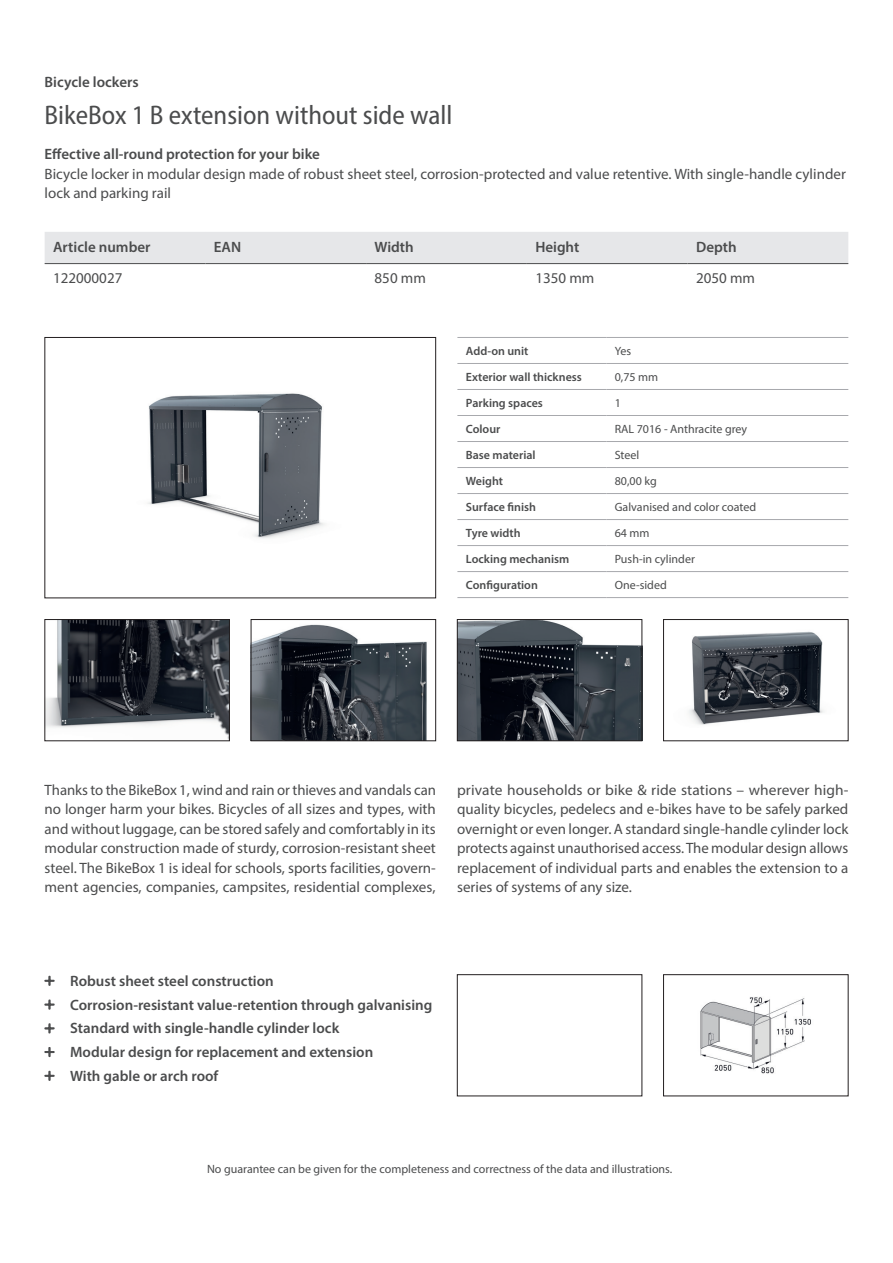
<style>
.page{position:relative;width:893px;height:1263px;background:#fff}
.page>*{position:absolute;margin:0;border:0;box-sizing:border-box;transform-origin:0 0}
.t1{font:semi-condensed 27px "Myriad Pro";color:#4b4c4d}
.t2{font:15px/19.5px "Myriad Pro";color:#4b4c4d;text-align:justify}
.t3{font:600 15px/23.7px "Myriad Pro";color:#4b4c4d}
.t4{font:12px "Myriad Pro";color:#4b4c4d}
.t5{font:600 12px "Myriad Pro";color:#4b4c4d}
</style>
<div class="page">
<img style="left:147px;top:393px;width:178px;height:146px">
<div style="left:45px;top:337px;width:391px;height:261px;border:1px solid #231f20"></div>
<img style="left:47px;top:621px;width:181px;height:118px">
<div style="left:45px;top:619px;width:185px;height:122px;border:1px solid #231f20"></div>
<img style="left:253px;top:624px;width:174px;height:115px">
<div style="left:251px;top:619px;width:185px;height:122px;border:1px solid #231f20"></div>
<img style="left:689px;top:631px;width:135px;height:94px">
<div style="left:663px;top:619px;width:185px;height:122px;border:1px solid #231f20"></div>
<img style="left:459px;top:621px;width:181px;height:118px">
<div style="left:457px;top:619px;width:185px;height:122px;border:1px solid #231f20"></div>
<div style="left:45px;top:232px;width:803px;height:31px;background:#e6e7e9"></div>
<hr style="left:45px;top:263px;width:160px;height:1px;background:#4b4c4d">
<hr style="left:205px;top:263px;width:161px;height:1px;background:#4b4c4d">
<hr style="left:366px;top:263px;width:161px;height:1px;background:#4b4c4d">
<hr style="left:527px;top:263px;width:161px;height:1px;background:#4b4c4d">
<hr style="left:688px;top:263px;width:160px;height:1px;background:#4b4c4d">
<img style="left:700px;top:997px;width:111px;height:77px">
<div style="left:663px;top:974px;width:185px;height:122px;border:1px solid #231f20"></div>
<div style="left:457px;top:974px;width:185px;height:122px;border:1px solid #231f20"></div>
<hr style="left:457px;top:337px;width:149px;height:1px;background:#a8a9ad">
<hr style="left:606px;top:337px;width:242px;height:1px;background:#a8a9ad">
<hr style="left:457px;top:363px;width:149px;height:1px;background:#a8a9ad">
<hr style="left:606px;top:363px;width:242px;height:1px;background:#a8a9ad">
<hr style="left:457px;top:389px;width:149px;height:1px;background:#a8a9ad">
<hr style="left:606px;top:389px;width:242px;height:1px;background:#a8a9ad">
<hr style="left:457px;top:415px;width:149px;height:1px;background:#a8a9ad">
<hr style="left:606px;top:415px;width:242px;height:1px;background:#a8a9ad">
<hr style="left:457px;top:441px;width:149px;height:1px;background:#a8a9ad">
<hr style="left:606px;top:441px;width:242px;height:1px;background:#a8a9ad">
<hr style="left:457px;top:467px;width:149px;height:1px;background:#a8a9ad">
<hr style="left:606px;top:467px;width:242px;height:1px;background:#a8a9ad">
<hr style="left:457px;top:493px;width:149px;height:1px;background:#a8a9ad">
<hr style="left:606px;top:493px;width:242px;height:1px;background:#a8a9ad">
<hr style="left:457px;top:519px;width:149px;height:1px;background:#a8a9ad">
<hr style="left:606px;top:519px;width:242px;height:1px;background:#a8a9ad">
<hr style="left:457px;top:545px;width:149px;height:1px;background:#a8a9ad">
<hr style="left:606px;top:545px;width:242px;height:1px;background:#a8a9ad">
<hr style="left:457px;top:571px;width:149px;height:1px;background:#a8a9ad">
<hr style="left:606px;top:571px;width:242px;height:1px;background:#a8a9ad">
<hr style="left:457px;top:597px;width:149px;height:1px;background:#a8a9ad">
<hr style="left:606px;top:597px;width:242px;height:1px;background:#a8a9ad">
<p class="t3" style="left:45px;top:70px;width:96px">Bicycle lockers</p>
<h1 class="t1" style="left:45px;top:99px;width:409px">BikeBox 1 B extension without side wall</h1>
<p class="t3" style="left:45px;top:142px;width:277px">Effective all-round protection for your bike</p>
<p class="t2" style="left:45px;top:164px;width:803px">Bicycle locker in modular design made of robust sheet steel, corrosion-protected and value retentive. With single-handle cylinder lock and parking rail</p>
<p class="t3" style="left:53px;top:234px;width:99px">Article number</p>
<p class="t3" style="left:214px;top:234px;width:29px">EAN</p>
<p class="t3" style="left:375px;top:234px;width:41px">Width</p>
<p class="t3" style="left:535px;top:234px;width:46px">Height</p>
<p class="t3" style="left:696px;top:234px;width:42px">Depth</p>
<p class="t2" style="left:53px;top:268px;width:71px">122000027</p>
<p class="t2" style="left:375px;top:268px;width:53px">850 mm</p>
<p class="t2" style="left:535px;top:268px;width:60px">1350 mm</p>
<p class="t2" style="left:696px;top:268px;width:60px">2050 mm</p>
<p class="t5" style="left:466px;top:343px;width:64px">Add-on unit</p>
<p class="t4" style="left:615px;top:344px;width:18px">Yes</p>
<p class="t5" style="left:466px;top:369px;width:117px">Exterior wall thickness</p>
<p class="t4" style="left:615px;top:370px;width:45px">0,75 mm</p>
<p class="t5" style="left:466px;top:395px;width:78px">Parking spaces</p>
<p class="t4" style="left:615px;top:396px;width:8px">1</p>
<p class="t5" style="left:466px;top:421px;width:36px">Colour</p>
<p class="t4" style="left:615px;top:422px;width:134px">RAL 7016 - Anthracite grey</p>
<p class="t5" style="left:466px;top:447px;width:71px">Base material</p>
<p class="t4" style="left:615px;top:448px;width:26px">Steel</p>
<p class="t5" style="left:466px;top:473px;width:39px">Weight</p>
<p class="t4" style="left:615px;top:474px;width:43px">80,00 kg</p>
<p class="t5" style="left:466px;top:499px;width:72px">Surface finish</p>
<p class="t4" style="left:615px;top:500px;width:143px">Galvanised and color coated</p>
<p class="t5" style="left:466px;top:525px;width:56px">Tyre width</p>
<p class="t4" style="left:615px;top:526px;width:36px">64 mm</p>
<p class="t5" style="left:466px;top:551px;width:105px">Locking mechanism</p>
<p class="t4" style="left:615px;top:552px;width:82px">Push-in cylinder</p>
<p class="t5" style="left:466px;top:577px;width:74px">Configuration</p>
<p class="t4" style="left:615px;top:578px;width:54px">One-sided</p>
<p class="t2" style="left:45px;top:780px;width:393px">Thanks to the BikeBox 1, wind and rain or thieves and vandals can no longer harm your bikes. Bicycles of all sizes and types, with and without luggage, can be stored safely and comfortably in its modular construction made of sturdy, corrosion-resistant sheet steel. The BikeBox 1 is ideal for schools, sports facilities, govern&shy;ment agencies, companies, campsites, residential complexes,</p>
<p class="t2" style="left:457px;top:780px;width:393px">private households or bike &amp; ride stations – wherever high&shy;quality bicycles, pedelecs and e-bikes have to be safely parked overnight or even longer. A standard single-handle cylinder lock protects against unauthorised access. The modular design allows replacement of individual parts and enables the extension to a series of systems of any size.</p>
<p class="t3" style="left:70px;top:968px;width:364px">Robust sheet steel construction<br>Corrosion-resistant value-retention through galvanising Standard with single-handle cylinder lock<br>Modular design for replacement and extension<br>With gable or arch roof</p>
<p class="t4" style="left:207px;top:1161px;width:467px">No guarantee can be given for the completeness and correctness of the data and illustrations.</p>
</div>
